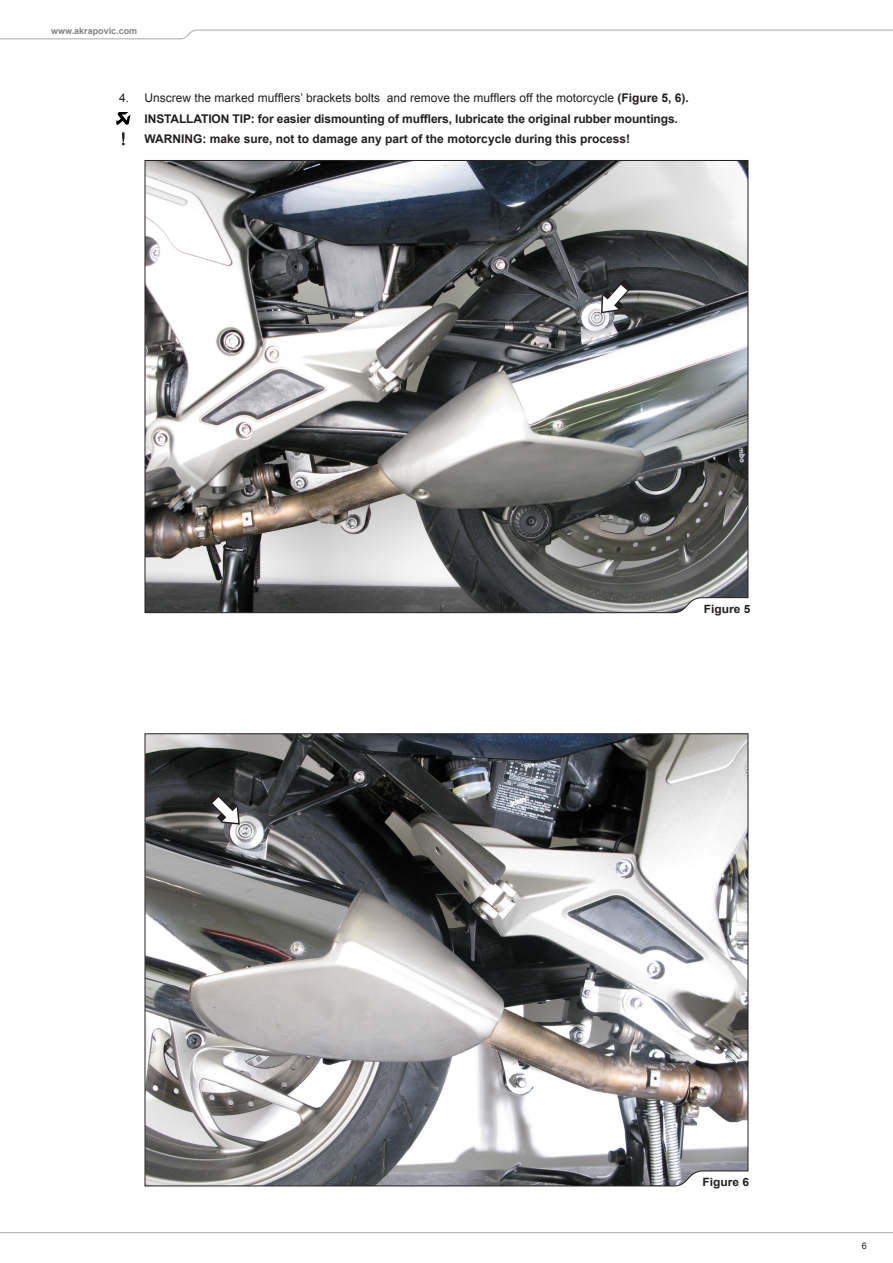
<style>
.page{position:relative;width:893px;height:1263px;background:#fff}
.page>*{position:absolute;margin:0;border:0;box-sizing:border-box;transform-origin:0 0}
.body_txt_bold{font:12px "Arial";color:#231f20}
.body_txt_bold-2{font:700 12px "Arial";letter-spacing:-.01em;color:#231f20}
.body_txt_bullets{font:700 12px "Arial";color:#231f20}
.body_txt_bold-3{font:700 11.4px "Arial";color:#231f20;scale:1.05 1}
.t1{font:700 9px "Arial";color:#808285}
.t2{font:9px "Arial";color:#231f20}
.s1{font-weight:700}
</style>
<div class="page">
<img style="left:144px;top:160px;width:605px;height:453px">
<img style="left:144px;top:733px;width:605px;height:454px">
<svg style="left:207px;top:792px;width:33px;height:33px"></svg>
<svg style="left:601px;top:279px;width:31px;height:34px"></svg>
<svg style="left:0;top:29px;width:893px;height:10px"></svg>
<svg style="left:0;top:1232px;width:893px;height:2px;background:#d3d3d5"></svg>
<svg style="left:116px;top:112px;width:14px;height:13px"></svg>
<svg style="left:122px;top:132px;width:3px;height:13px"></svg>
<p class="t1" style="left:51px;top:25px;width:88px">www.akrapovic.com</p>
<p class="body_txt_bold" style="left:119px;top:90px;width:12px">4.</p>
<p class="body_txt_bold" style="left:145px;top:90px;width:546px">Unscrew the marked mufflers’ brackets bolts and remove the mufflers off the motorcycle <span class="s1">(Figure 5, 6).</span></p>
<p class="body_txt_bold-2" style="left:145px;top:110px;width:535px">INSTALLATION TIP: for easier dismounting of mufflers, lubricate the original rubber mountings.</p>
<p class="body_txt_bullets" style="left:145px;top:131px;width:487px">WARNING: make sure, not to damage any part of the motorcycle during this process!</p>
<p class="body_txt_bold-3" style="left:704px;top:601px;width:46px">Figure 5</p>
<p class="body_txt_bold-3" style="left:702px;top:1175px;width:46px">Figure 6</p>
<p class="t2" style="left:862px;top:1240px;width:7px">6</p>
</div>
